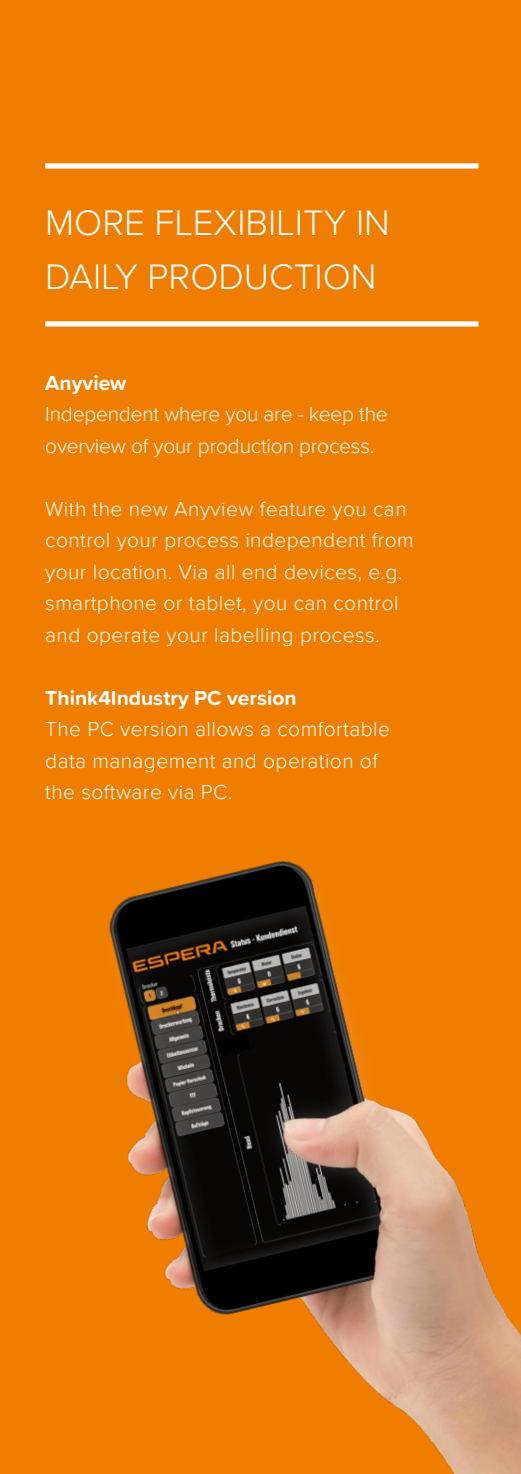
<style>
.page{position:relative;width:521px;height:1474px;background:#fff}
.page>*{position:absolute;margin:0;border:0;box-sizing:border-box;transform-origin:0 0}
.t1{font:300 36.75px/54.2px "Proxima Nova";color:#fff}
.t2{font:300 21px/31.5px "Proxima Nova";letter-spacing:.02em;color:#fff}
.t3{font:300 21px/31.5px "Proxima Nova";letter-spacing:-.01em;color:#fff}
.t4{font:700 21px "Proxima Nova";color:#fff}
</style>
<div class="page">
<div style="left:0;top:0;width:521px;height:1473px;background:#ef7d00"></div>
<div style="left:45px;top:321px;width:433px;height:5px;background:#fff"></div>
<div style="left:45px;top:163px;width:433px;height:5px;background:#fff"></div>
<img style="left:109px;top:861px;width:412px;height:612px">
<h1 class="t1" style="left:45px;top:193px;width:346px">MORE FLEXIBILITY IN<br>DAILY PRODUCTION</h1>
<p class="t4" style="left:45px;top:367px;width:83px">Anyview</p>
<p class="t3" style="left:45px;top:397px;width:344px">Independent where you are - keep the overview of your production process.</p>
<p class="t2" style="left:45px;top:492px;width:370px">With the new Anyview feature you can control your process independent from your location. Via all end devices, e.g. smartphone or tablet, you can control and operate your labelling process.</p>
<p class="t4" style="left:45px;top:682px;width:253px">Think4Industry PC version</p>
<p class="t2" style="left:45px;top:712px;width:346px">The PC version allows a comfortable data management and operation of the software via PC.</p>
</div>
